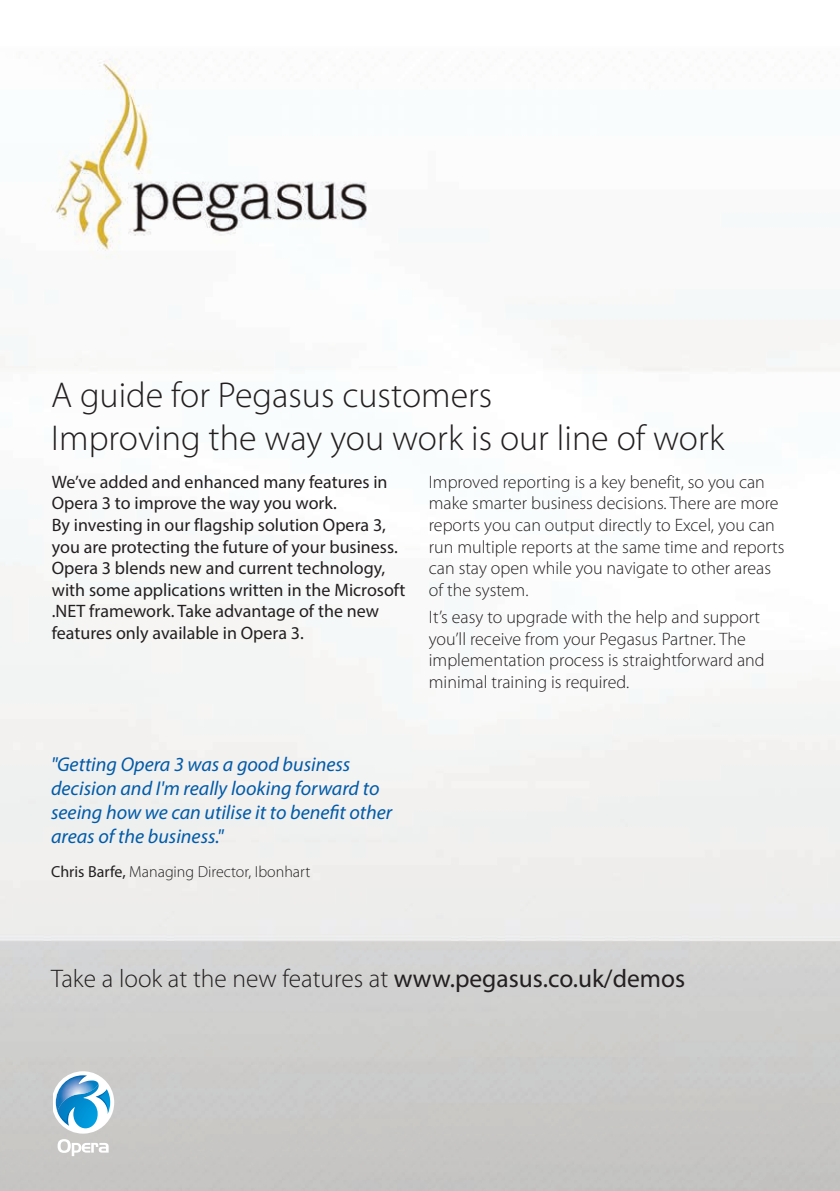
<style>
.page{position:relative;width:840px;height:1191px;background:#fff}
.page>*{position:absolute;margin:0;border:0;box-sizing:border-box;transform-origin:0 0}
.t1{font:300 36px/43.2px "Myriad Pro";color:#231f20}
.t2{font:300 25.4px "Myriad Pro";color:#231f20}
.t3{font:italic 20px/24px "Myriad Pro";color:#015ba9}
.t4{font:300 18px/21.6px "Myriad Pro";color:#231f20}
.t5{font:18px/21.6px "Myriad Pro";color:#231f20}
.t6{font:300 16px "Myriad Pro";color:#231f20}
.s1{font-weight:400}
</style>
<div class="page">
<img style="left:0;top:58px;width:839px;height:1133px">
<svg style="left:53px;top:1071px;width:61px;height:62px"></svg>
<svg style="left:58px;top:1139px;width:51px;height:17px"></svg>
<h1 class="t1" style="left:51px;top:376px;width:674px">A guide for Pegasus customers<br>Improving the way you work is our line of work</h1>
<p class="t5" style="left:52px;top:472px;width:355px">We’ve added and enhanced many features in Opera 3 to improve the way you work.<br>By investing in our flagship solution Opera 3, you are protecting the future of your business.<br>Opera 3 blends new and current technology, with some applications written in the Microsoft .NET framework. Take advantage of the new features only available in Opera 3.</p>
<p class="t4" style="left:428px;top:472px;width:357px">Improved reporting is a key benefit, so you can make smarter business decisions. There are more reports you can output directly to Excel, you can run multiple reports at the same time and reports can stay open while you navigate to other areas of the system.</p>
<p class="t4" style="left:428px;top:608px;width:337px">It’s easy to upgrade with the help and support you’ll receive from your Pegasus Partner. The implementation process is straightforward and minimal training is required.</p>
<p class="t3" style="left:51px;top:754px;width:342px">"Getting Opera 3 was a good business decision and I'm really looking forward to seeing how we can utilise it to benefit other areas of the business."</p>
<p class="t6" style="left:51px;top:866px;width:260px"><span class="s1">Chris Barfe,</span> Managing Director, Ibonhart</p>
<h2 class="t2" style="left:51px;top:969px;width:635px">Take a look at the new features at <span class="s1">www.pegasus.co.uk/demos</span></h2>
</div>
